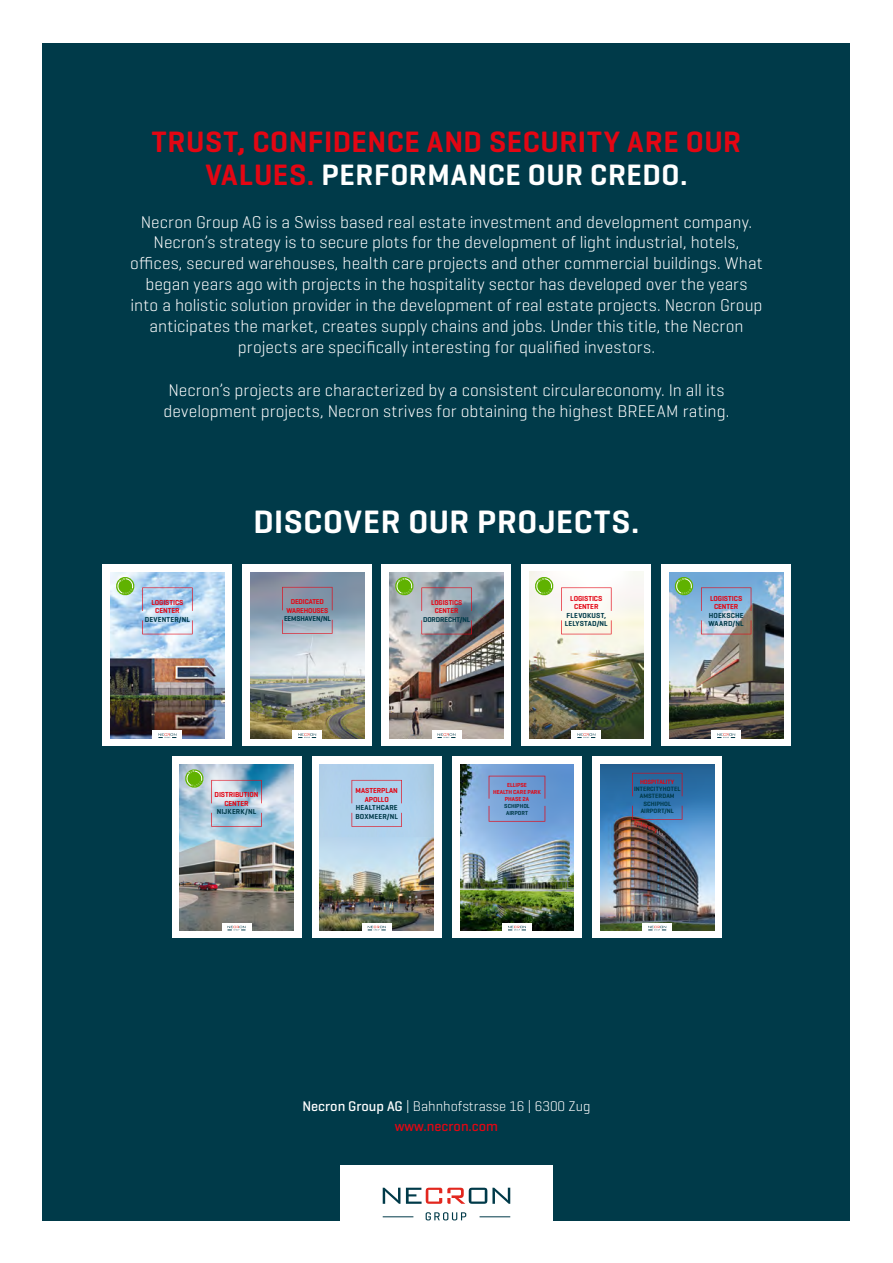
<style>
.page{position:relative;width:893px;height:1263px;background:#fff}
.page>*{position:absolute;margin:0;border:0;box-sizing:border-box;transform-origin:0 0}
.t1{font:600 33px "Geogrotesque";letter-spacing:.025em;color:#fff}
.t2{font:600 30px/33px "Geogrotesque";letter-spacing:.02em;color:#e30613;text-align:center}
.t3{font:300 17.25px/21px "Geogrotesque";letter-spacing:.005em;color:#fff;text-align:center}
.t4{font:300 14.25px/19.5px "Geogrotesque";color:#fff;text-align:center}
.t5{font:600 7.35px/8.4px "Geogrotesque";letter-spacing:-.01em;color:#e30413;text-align:center}
.t6{font:600 7.35px/8.4px "Geogrotesque";letter-spacing:.015em;color:#003a49}
.t7{font:600 7.2px "Geogrotesque";letter-spacing:-.015em;color:#003a49}
.t8{font:600 7.2px/8.4px "Geogrotesque";letter-spacing:-.015em;color:#e30613;text-align:center}
.t9{font:600 7.2px/8.4px "Geogrotesque";letter-spacing:-.015em;color:#e30413;text-align:center}
.t10{font:600 6.3px/7.4px "Geogrotesque";letter-spacing:.01em;color:#003a49;text-align:center}
.t11{font:600 6.3px "Geogrotesque";letter-spacing:-.005em;color:#e30413}
.t12{font:600 5.85px/7.1px "Geogrotesque";letter-spacing:-.005em;color:#e30613;text-align:center}
.t13{font:600 5.85px/7.1px "Geogrotesque";letter-spacing:-.01em;color:#003a49}
.s1{color:#fff}
.s2{font-weight:500}
.s3{font-weight:500;color:#e30613}
</style>
<div class="page">
<div style="left:43px;top:43px;width:807px;height:1177px;background:#003a49"></div>
<div style="left:340px;top:1165px;width:213px;height:98px;background:#fff"></div>
<hr style="left:383px;top:1216px;width:30px;height:1px;background:#003a49">
<hr style="left:480px;top:1216px;width:30px;height:1px;background:#003a49">
<svg style="left:426px;top:1212px;width:40px;height:8px"></svg>
<svg style="left:383px;top:1188px;width:17px;height:16px"></svg>
<svg style="left:406px;top:1188px;width:104px;height:16px"></svg>
<div style="left:452px;top:756px;width:130px;height:182px;background:#fff"></div>
<img style="left:460px;top:764px;width:114px;height:166px">
<div style="left:502px;top:923px;width:30px;height:13px;background:#fff"></div>
<svg style="left:508px;top:926px;width:18px;height:5px"></svg>
<svg style="left:489px;top:806px;width:56px;height:15px"></svg>
<svg style="left:489px;top:776px;width:56px;height:23px"></svg>
<div style="left:312px;top:756px;width:129px;height:182px;background:#fff"></div>
<img style="left:320px;top:836px;width:114px;height:94px">
<img style="left:320px;top:764px;width:114px;height:72px">
<div style="left:362px;top:923px;width:30px;height:13px;background:#fff"></div>
<svg style="left:352px;top:780px;width:50px;height:23px"></svg>
<svg style="left:352px;top:813px;width:50px;height:14px"></svg>
<svg style="left:368px;top:926px;width:18px;height:5px"></svg>
<div style="left:242px;top:564px;width:130px;height:182px;background:#fff"></div>
<img style="left:250px;top:572px;width:114px;height:166px">
<div style="left:292px;top:730px;width:30px;height:14px;background:#fff"></div>
<svg style="left:282px;top:587px;width:50px;height:23px"></svg>
<svg style="left:282px;top:620px;width:50px;height:14px"></svg>
<svg style="left:298px;top:733px;width:18px;height:5px"></svg>
<div style="left:103px;top:564px;width:129px;height:182px;background:#fff"></div>
<img style="left:110px;top:572px;width:114px;height:166px">
<div style="left:152px;top:730px;width:30px;height:14px;background:#fff"></div>
<svg style="left:142px;top:587px;width:51px;height:24px"></svg>
<svg style="left:142px;top:620px;width:51px;height:14px"></svg>
<svg style="left:158px;top:733px;width:18px;height:5px"></svg>
<div style="left:382px;top:564px;width:129px;height:182px;background:#fff"></div>
<img style="left:389px;top:572px;width:114px;height:166px">
<div style="left:431px;top:730px;width:30px;height:14px;background:#fff"></div>
<svg style="left:421px;top:587px;width:51px;height:24px"></svg>
<svg style="left:421px;top:620px;width:51px;height:14px"></svg>
<svg style="left:437px;top:733px;width:18px;height:5px"></svg>
<div style="left:522px;top:564px;width:129px;height:182px;background:#fff"></div>
<img style="left:529px;top:572px;width:114px;height:166px">
<div style="left:571px;top:730px;width:30px;height:14px;background:#fff"></div>
<svg style="left:561px;top:587px;width:50px;height:24px"></svg>
<svg style="left:561px;top:620px;width:50px;height:14px"></svg>
<svg style="left:577px;top:733px;width:18px;height:5px"></svg>
<div style="left:661px;top:564px;width:130px;height:182px;background:#fff"></div>
<img style="left:669px;top:572px;width:114px;height:166px">
<div style="left:711px;top:730px;width:30px;height:14px;background:#fff"></div>
<svg style="left:701px;top:587px;width:50px;height:24px"></svg>
<svg style="left:701px;top:620px;width:50px;height:14px"></svg>
<svg style="left:717px;top:733px;width:18px;height:5px"></svg>
<div style="left:172px;top:756px;width:129px;height:182px;background:#fff"></div>
<img style="left:180px;top:764px;width:113px;height:166px">
<div style="left:221px;top:923px;width:30px;height:13px;background:#fff"></div>
<svg style="left:211px;top:780px;width:51px;height:23px"></svg>
<svg style="left:211px;top:813px;width:51px;height:14px"></svg>
<svg style="left:227px;top:926px;width:18px;height:5px"></svg>
<div style="left:592px;top:756px;width:130px;height:182px;background:#fff"></div>
<img style="left:600px;top:764px;width:114px;height:166px">
<div style="left:642px;top:923px;width:30px;height:13px;background:#fff"></div>
<svg style="left:648px;top:926px;width:18px;height:5px"></svg>
<svg style="left:600px;top:765px;width:114px;height:59px;background:#326fa5"></svg>
<svg style="left:632px;top:773px;width:50px;height:23px"></svg>
<svg style="left:632px;top:806px;width:50px;height:14px"></svg>
<svg style="left:116px;top:577px;width:18px;height:18px"></svg>
<svg style="left:395px;top:577px;width:18px;height:18px"></svg>
<svg style="left:535px;top:577px;width:18px;height:18px"></svg>
<svg style="left:675px;top:577px;width:18px;height:18px"></svg>
<svg style="left:185px;top:769px;width:19px;height:19px"></svg>
<h2 class="t2" style="left:152px;top:125px;width:591px">TRUST, CONFIDENCE AND SECURITY ARE OUR<br>VALUES. <span class="s1">PERFORMANCE OUR CREDO.</span></h2>
<p class="t3" style="left:130px;top:211px;width:634px">Necron Group AG is a Swiss based real estate investment and development company.<br>Necron’s strategy is to secure plots for the development of light industrial, hotels, offices, secured warehouses, health care projects and other commercial buildings. What began years ago with projects in the hospitality sector has developed over the years into a holistic solution provider in the development of real estate projects. Necron Group anticipates the market, creates supply chains and jobs. Under this title, the Necron projects are specifically interesting for qualified investors.</p>
<p class="t3" style="left:164px;top:379px;width:567px;text-align:left">Necron’s projects are characterized by a consistent circulareconomy. In all its development projects, Necron strives for obtaining the highest BREEAM rating.</p>
<p class="t5" style="left:151px;top:598px;width:34px">LOGISTICS<br>CENTER</p>
<p class="t6" style="left:145px;top:615px;width:47px">DEVENTER/NL</p>
<h1 class="t1" style="left:253px;top:501px;width:387px">DISCOVER OUR PROJECTS.</h1>
<p class="t8" style="left:286px;top:597px;width:44px">DEDICATED<br>WAREHOUSES</p>
<p class="t7" style="left:284px;top:614px;width:48px">EEMSHAVEN/NL</p>
<p class="t9" style="left:431px;top:598px;width:33px">LOGISTICS<br>CENTER</p>
<p class="t7" style="left:423px;top:615px;width:49px">DORDRECHT/NL</p>
<p class="t5" style="left:570px;top:594px;width:34px">LOGISTICS<br>CENTER</p>
<p class="t6" style="left:565px;top:611px;width:44px">FLEVOKUST,<br>LELYSTAD/NL</p>
<p class="t5" style="left:710px;top:594px;width:34px">LOGISTICS<br>CENTER</p>
<p class="t6" style="left:709px;top:611px;width:37px">HOEKSCHE<br>WAARD/NL</p>
<p class="t5" style="left:215px;top:791px;width:45px">DISTRIBUTION<br>CENTER</p>
<p class="t6" style="left:217px;top:807px;width:41px">NIJKERK/NL</p>
<p class="t5" style="left:356px;top:786px;width:44px">MASTERPLAN<br>APOLLO</p>
<p class="t6" style="left:355px;top:803px;width:44px">HEALTHCARE<br>BOXMEER/NL</p>
<p class="t12" style="left:493px;top:781px;width:49px">ELLIPSE<br>HEALTH CARE PARK<br>PHASE 2A</p>
<p class="t13" style="left:504px;top:802px;width:27px">SCHIPHOL<br>AIRPORT</p>
<p class="t11" style="left:640px;top:777px;width:36px">HOSPITALITY</p>
<p class="t10" style="left:634px;top:785px;width:48px">INTERCITYHOTEL<br>AMSTERDAM<br>SCHIPHOL<br>AIRPORT/NL</p>
<p class="t4" style="left:302px;top:1096px;width:290px"><span class="s2">Necron Group AG</span> | Bahnhofstrasse 16 | 6300 Zug <span class="s3">www.necron.com</span></p>
</div>
